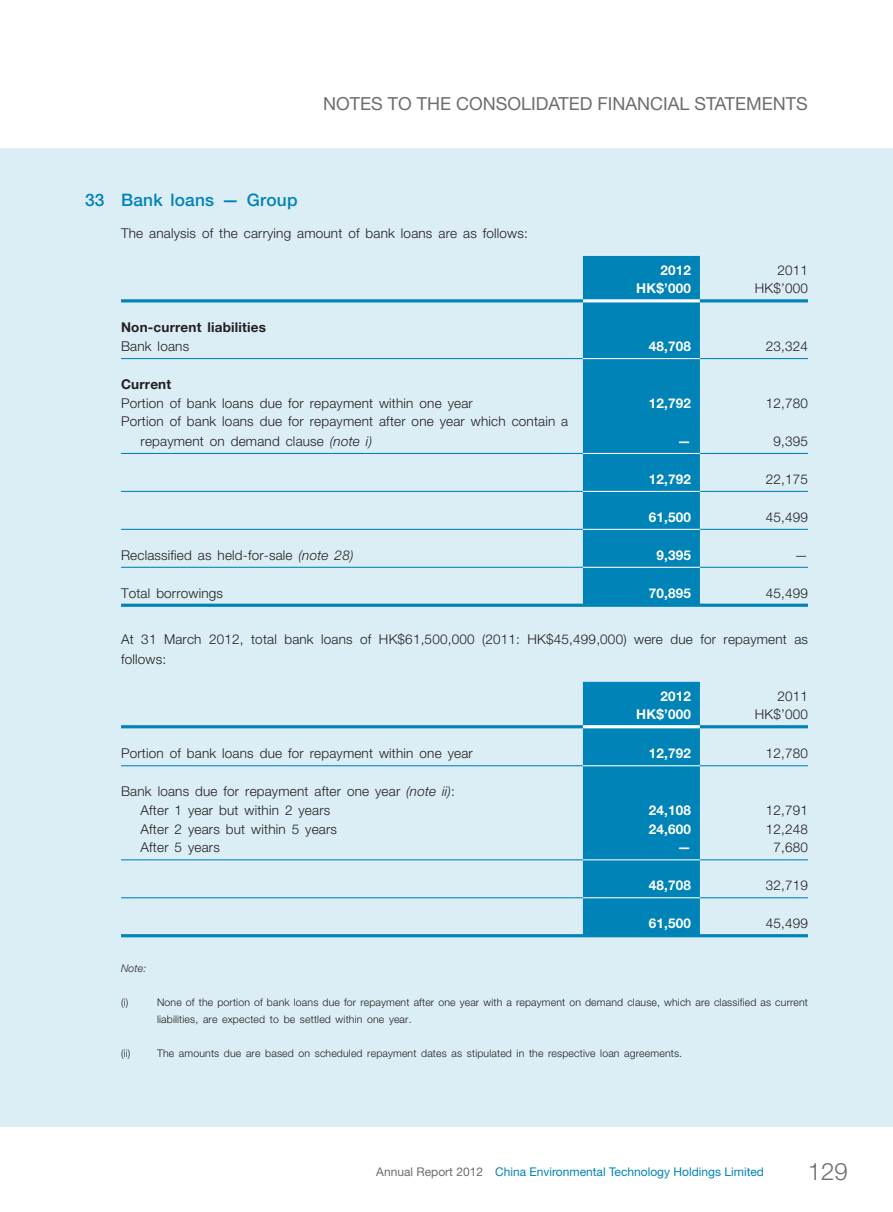
<style>
.page{position:relative;width:893px;height:1212px;background:#fff}
.page>*{position:absolute;margin:0;border:0;box-sizing:border-box;transform-origin:0 0}
.t1{font:300 24px "Helvetica Neue LT Std";color:#6c6d70}
.t2{font:18px "Helvetica Neue LT Std";color:#6c6d70}
.t3{font:500 17.25px "Helvetica Neue LT Std";letter-spacing:.015em;color:#0083b6}
.t4{font:300 13.5px/19.5px "Helvetica Neue LT Std";letter-spacing:.015em;color:#231f20}
.t5{font:700 13.5px "Helvetica Neue LT Std";letter-spacing:.015em;color:#fff}
.t6{font:700 13.5px "Helvetica Neue LT Std";letter-spacing:.015em;color:#231f20}
.t7{font:12px "Helvetica Neue LT Std";color:#0083b6}
.t8{font:300 10.5px/16.5px "Helvetica Neue LT Std";letter-spacing:.015em;color:#231f20}
.t9{font:italic 300 10.5px "Helvetica Neue LT Std";color:#231f20}
.s1{font-style:italic}
.s2{color:#6c6d70}
</style>
<div class="page">
<div style="left:0;top:148px;width:893px;height:979px;background:#dbedf5"></div>
<hr style="left:121px;top:299px;width:453px;height:3px;background:#0083b6">
<hr style="left:700px;top:299px;width:108px;height:3px;background:#0083b6">
<hr style="left:121px;top:358px;width:453px;height:1px;background:#0083b6">
<hr style="left:700px;top:358px;width:108px;height:1px;background:#0083b6">
<hr style="left:121px;top:453px;width:453px;height:1px;background:#0083b6">
<hr style="left:700px;top:453px;width:108px;height:1px;background:#0083b6">
<hr style="left:121px;top:567px;width:453px;height:1px;background:#0083b6">
<hr style="left:700px;top:567px;width:108px;height:1px;background:#0083b6">
<hr style="left:121px;top:604px;width:453px;height:3px;background:#0083b6">
<hr style="left:700px;top:604px;width:108px;height:3px;background:#0083b6">
<hr style="left:121px;top:491px;width:453px;height:1px;background:#0083b6">
<hr style="left:700px;top:491px;width:108px;height:1px;background:#0083b6">
<hr style="left:121px;top:529px;width:453px;height:1px;background:#0083b6">
<hr style="left:700px;top:529px;width:108px;height:1px;background:#0083b6">
<svg style="left:574px;top:256px;width:126px;height:351px"></svg>
<hr style="left:121px;top:725px;width:453px;height:3px;background:#0083b6">
<hr style="left:700px;top:725px;width:108px;height:3px;background:#0083b6">
<hr style="left:121px;top:765px;width:453px;height:1px;background:#0083b6">
<hr style="left:700px;top:765px;width:108px;height:1px;background:#0083b6">
<hr style="left:121px;top:859px;width:453px;height:1px;background:#0083b6">
<hr style="left:700px;top:859px;width:108px;height:1px;background:#0083b6">
<hr style="left:121px;top:897px;width:453px;height:1px;background:#0083b6">
<hr style="left:700px;top:897px;width:108px;height:1px;background:#0083b6">
<hr style="left:121px;top:934px;width:453px;height:3px;background:#0083b6">
<svg style="left:574px;top:682px;width:126px;height:255px"></svg>
<hr style="left:700px;top:934px;width:108px;height:3px;background:#0083b6">
<h2 class="t2" style="left:323px;top:92px;width:486px">NOTES TO THE CONSOLI DATED FI NANCIAL STATEMENTS</h2>
<p class="t3" style="left:85px;top:189px;width:214px">33 Bank loans — Group</p>
<p class="t4" style="left:121px;top:223px;width:408px">The analysis of the carrying amount of bank loans are as follows:</p>
<p class="t5" style="left:660px;top:261px;width:32px">2012</p>
<p class="t4" style="left:777px;top:260px;width:32px">2011</p>
<p class="t5" style="left:636px;top:280px;width:56px">HK$’000</p>
<p class="t4" style="left:755px;top:278px;width:55px">HK$’000</p>
<p class="t6" style="left:121px;top:319px;width:146px">Non-current liabilities</p>
<p class="t4" style="left:121px;top:336px;width:70px">Bank loans</p>
<p class="t5" style="left:649px;top:338px;width:44px">48,708</p>
<p class="t4" style="left:766px;top:336px;width:44px">23,324</p>
<p class="t6" style="left:121px;top:376px;width:52px">Current</p>
<p class="t4" style="left:121px;top:393px;width:353px">Portion of bank loans due for repayment within one year</p>
<p class="t5" style="left:649px;top:395px;width:44px">12,792</p>
<p class="t4" style="left:766px;top:393px;width:44px">12,780</p>
<p class="t4" style="left:141px;top:412px;width:429px;text-indent:-19px">Portion of bank loans due for repayment after one year which contain a repayment on demand clause <span class="s1">(note i)</span></p>
<p class="t5" style="left:677px;top:433px;width:15px">—</p>
<p class="t4" style="left:773px;top:431px;width:36px">9,395</p>
<p class="t5" style="left:649px;top:471px;width:44px">12,792</p>
<p class="t4" style="left:766px;top:469px;width:44px">22,175</p>
<p class="t5" style="left:649px;top:509px;width:44px">61,500</p>
<p class="t4" style="left:766px;top:507px;width:44px">45,499</p>
<p class="t4" style="left:121px;top:545px;width:234px">Reclassified as held-for-sale <span class="s1">(note 28)</span></p>
<p class="t5" style="left:656px;top:547px;width:36px">9,395</p>
<p class="t4" style="left:794px;top:545px;width:15px">—</p>
<p class="t4" style="left:121px;top:583px;width:103px">Total borrowings</p>
<p class="t5" style="left:649px;top:584px;width:44px">70,895</p>
<p class="t4" style="left:766px;top:583px;width:44px">45,499</p>
<p class="t4" style="left:121px;top:629px;width:688px">At 31 March 2012, total bank loans of HK$61,500,000 (2011: HK$45,499,000) were due for repayment as follows:</p>
<p class="t5" style="left:660px;top:687px;width:32px">2012</p>
<p class="t4" style="left:777px;top:686px;width:32px">2011</p>
<p class="t5" style="left:636px;top:706px;width:56px">HK$’000</p>
<p class="t4" style="left:755px;top:704px;width:55px">HK$’000</p>
<p class="t4" style="left:121px;top:743px;width:353px">Portion of bank loans due for repayment within one year</p>
<p class="t5" style="left:649px;top:745px;width:44px">12,792</p>
<p class="t4" style="left:766px;top:743px;width:44px">12,780</p>
<p class="t4" style="left:141px;top:782px;width:316px;line-height:18.8px;text-indent:-19px">Bank loans due for repayment after one year <span class="s1">(note ii)</span>:<br>After 1 year but within 2 years</p>
<p class="t5" style="left:649px;top:802px;width:44px">24,108</p>
<p class="t4" style="left:766px;top:800px;width:44px">12,791</p>
<p class="t4" style="left:141px;top:819px;width:198px">After 2 years but within 5 years</p>
<p class="t5" style="left:649px;top:820px;width:44px">24,600</p>
<p class="t4" style="left:766px;top:819px;width:44px">12,248</p>
<p class="t4" style="left:141px;top:837px;width:81px">After 5 years</p>
<p class="t5" style="left:677px;top:839px;width:15px">—</p>
<p class="t4" style="left:773px;top:837px;width:36px">7,680</p>
<p class="t5" style="left:649px;top:877px;width:44px">48,708</p>
<p class="t4" style="left:766px;top:875px;width:44px">32,719</p>
<p class="t5" style="left:649px;top:915px;width:44px">61,500</p>
<p class="t4" style="left:766px;top:913px;width:44px">45,499</p>
<p class="t9" style="left:121px;top:962px;width:27px">Note:</p>
<p class="t8" style="left:121px;top:994px;width:9px">(i)</p>
<p class="t8" style="left:157px;top:994px;width:652px">None of the portion of bank loans due for repayment after one year with a repayment on demand clause, which are classified as current liabilities, are expected to be settled within one year.</p>
<p class="t8" style="left:121px;top:1045px;width:11px">(ii)</p>
<p class="t8" style="left:157px;top:1045px;width:527px">The amounts due are based on scheduled repayment dates as stipulated in the respective loan agreements.</p>
<p class="t7" style="left:376px;top:1164px;width:389px"><span class="s2">Annual Report 2012</span> China Environmental Technology Holdings Limited</p>
<h1 class="t1" style="left:808px;top:1156px;width:42px">129</h1>
</div>
